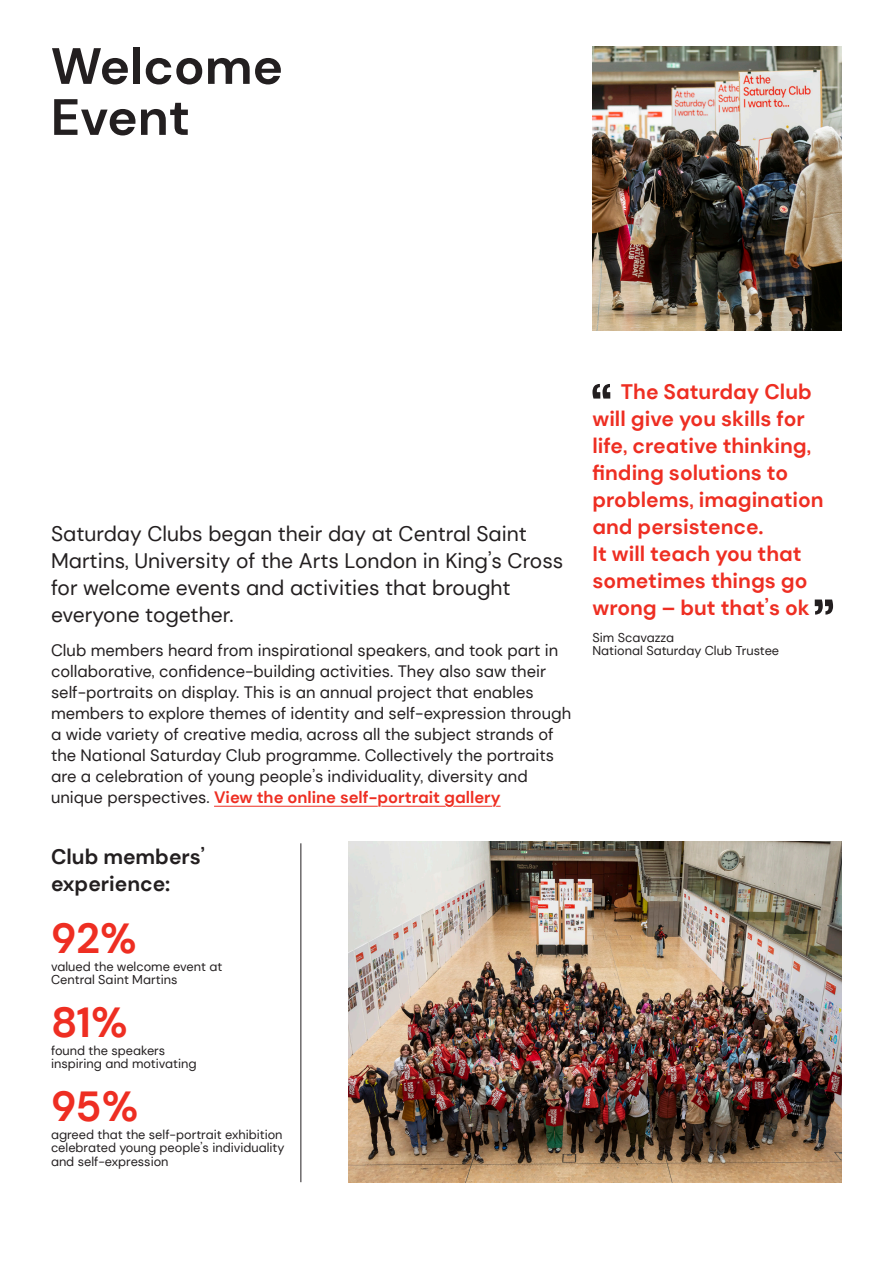
<style>
.page{position:relative;width:893px;height:1263px;background:#fff}
.page>*{position:absolute;margin:0;border:0;box-sizing:border-box;transform-origin:0 0}
.t1{font:700 51px/51px "DM Sans";color:#231f20}
.Stat{font:700 42px "DM Sans";color:#ee2e22}
.t2{font:700 21px/27px "DM Sans";color:#ee2e22}
.B0{font:21px/27px "DM Sans";color:#231f20}
.B0-2{font:700 21px/27px "DM Sans";color:#231f20}
.B0-3{font:16.5px/21px "DM Sans";color:#231f20}
.B2{font:12.75px/13.5px "DM Sans";color:#231f20}
.s1{font-weight:700;color:#fff}
</style>
<div class="page">
<hr style="left:214px;top:806px;width:287px;height:1px;background:#ee2e22">
<hr style="left:300px;top:843px;width:1px;height:339px;background:#231f20">
<img style="left:349px;top:842px;width:493px;height:340px">
<img style="left:592px;top:47px;width:250px;height:284px">
<svg style="left:592px;top:384px;width:18px;height:15px"></svg>
<svg style="left:815px;top:599px;width:18px;height:16px"></svg>
<h1 class="t1" style="left:51px;top:40px;width:234px">Welcome<br>Event</h1>
<p class="B0" style="left:51px;top:520px;width:514px">Saturday Clubs began their day at Central Saint Martins, University of the Arts London in King’s Cross for welcome events and activities that brought everyone together.</p>
<p class="B0-3" style="left:51px;top:640px;width:522px">Club members heard from inspirational speakers, and took part in collaborative, confidence-building activities. They also saw their self-portraits on display. This is an annual project that enables members to explore themes of identity and self-expression through a wide variety of creative media, across all the subject strands of the National Saturday Club programme. Collectively the portraits are a celebration of young people’s individuality, diversity and unique perspectives. <span class="s1">View the online self-portrait gallery</span></p>
<p class="B0-2" style="left:51px;top:843px;width:156px">Club members’ experience:</p>
<p class="Stat" style="left:51px;top:912px;width:87px">92%</p>
<p class="B2" style="left:51px;top:959px;width:173px">valued the welcome event at<br>Central Saint Martins</p>
<p class="Stat" style="left:51px;top:996px;width:78px">81%</p>
<p class="B2" style="left:51px;top:1043px;width:147px">found the speakers inspiring and motivating</p>
<p class="Stat" style="left:51px;top:1080px;width:89px">95%</p>
<p class="B2" style="left:51px;top:1127px;width:235px">agreed that the self-portrait exhibition celebrated young people’s individuality and self-expression</p>
<p class="t2" style="left:592px;top:378px;width:233px;text-indent:28px">The Saturday Club will give you skills for life, creative thinking, finding solutions to problems, imagination and persistence.<br>It will teach you that sometimes things go wrong – but that’s ok</p>
<p class="B2" style="left:592px;top:630px;width:188px">Sim Scavazza<br>National Saturday Club Trustee</p>
</div>
